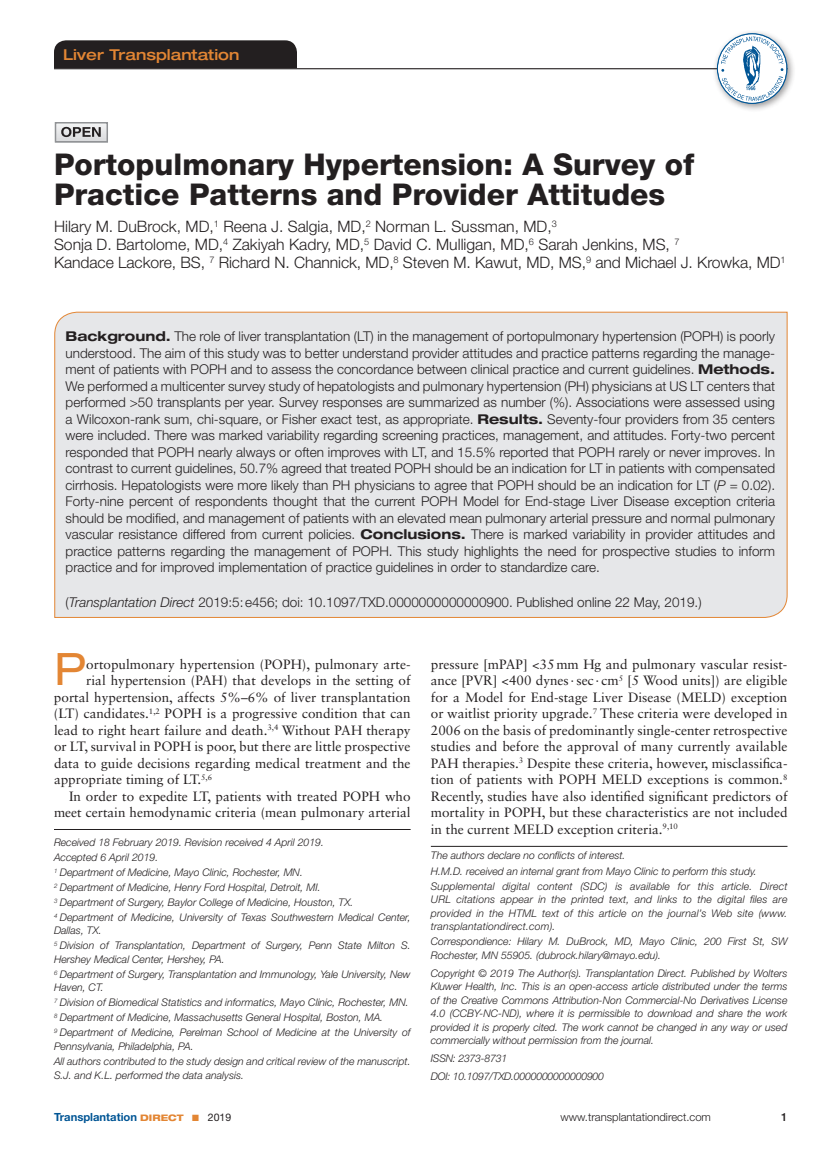
<style>
.page{position:relative;width:837px;height:1161px;background:#fff}
.page>*{position:absolute;margin:0;border:0;box-sizing:border-box;transform-origin:0 0}
.t1{font:expanded 44.7px "Helvetica Neue LT Std";color:#e38634}
.t2{font:800 30px/30px "Helvetica Neue LT Std";color:#231f20}
.t3{font:300 15.75px/18px "Helvetica Neue LT Std";color:#231f20}
.t4{font:500 expanded 15px "Helvetica Neue LT Std";color:#e38634}
.t5{font:300 13.5px/16.5px "Helvetica Neue LT Std";color:#231f20;text-align:justify}
.t6{font:13.5px/16.5px "Sabon LT Std";color:#231f20;text-align:justify}
.t7{font:300 11.25px "Helvetica Neue LT Std";color:#231f20}
.t8{font:700 11.25px "Helvetica Neue LT Std";color:#005595}
.t9{font:500 11.25px "Helvetica Neue LT Std";color:#231f20}
.t10{font:italic 300 10.5px/15px "Helvetica Neue LT Std";color:#231f20}
.t11{font:italic 300 10.5px/18px "Helvetica Neue LT Std";letter-spacing:-.02em;color:#231f20}
.s1{font-weight:700;font-stretch:expanded}
.s2{font-style:italic}
.s3{font-family:"Cambria Math"}
.s4{font-weight:800;font-stretch:expanded;font-size:9px;color:#e38634}
.s5{color:#e38634}
.s6{font-weight:400;font-size:10.5px;color:#231f20}
</style>
<div class="page">
<hr style="left:54px;top:68px;width:734px;height:1px;background:#231f20">
<img style="left:58px;top:125px;width:47px;height:15px">
<div style="left:55px;top:122px;width:53px;height:21px;border:2px solid #909295"></div>
<svg style="left:61px;top:127px;width:40px;height:10px"></svg>
<hr style="left:431px;top:846px;width:357px;height:1px;background:#231f20">
<hr style="left:54px;top:829px;width:357px;height:1px;background:#231f20">
<div style="left:54px;top:40px;width:243px;height:28px;background:#231f20"></div>
<div style="left:54px;top:311px;width:734px;height:307px;background:#e6e7e9"></div>
<div style="left:713px;top:29px;width:83px;height:84px;background:#231f20;opacity:.45"></div>
<svg style="left:717px;top:34px;width:70px;height:69px"></svg>
<svg style="left:721px;top:37px;width:62px;height:64px"></svg>
<div style="left:717px;top:33px;width:70px;height:71px;border:1px solid #005595;border-radius:50%"></div>
<p class="t4" style="left:63px;top:45px;width:178px">Liver Transplantation</p>
<h2 class="t2" style="left:54px;top:150px;width:642px">Portopulmonary Hypertension: A Survey of<br>Practice Patterns and Provider Attitudes</h2>
<p class="t3" style="left:54px;top:217px;width:733px">Hilary M. DuBrock, MD,<sup>1</sup> Reena J. Salgia, MD,<sup>2</sup> Norman L. Sussman, MD,<sup>3<br></sup>Sonja D. Bartolome, MD,<sup>4</sup> Zakiyah Kadry, MD,<sup>5</sup> David C. Mulligan, MD,<sup>6</sup> Sarah Jenkins, MS, <sup>7<br></sup>Kandace Lackore, BS, <sup>7</sup> Richard N. Channick, MD,<sup>8</sup> Steven M. Kawut, MD, MS,<sup>9</sup> and Michael J. Krowka, MD<sup>1</sup></p>
<p class="t5" style="left:66px;top:328px;width:711px"><span class="s1">Background.</span> The role of liver transplantation (LT) in the management of portopulmonary hypertension (POPH) is poorly understood. The aim of this study was to better understand provider attitudes and practice patterns regarding the manage&shy;ment of patients with POPH and to assess the concordance between clinical practice and current guidelines. <span class="s1">Methods.<br></span>We performed a multicenter survey study of hepatologists and pulmonary hypertension (PH) physicians at US LT centers that performed &gt;50 transplants per year. Survey responses are summarized as number (%). Associations were assessed using a Wilcoxon-rank sum, chi-square, or Fisher exact test, as appropriate. <span class="s1">Results.</span> Seventy-four providers from 35 centers were included. There was marked variability regarding screening practices, management, and attitudes. Forty-two percent responded that POPH nearly always or often improves with LT, and 15.5% reported that POPH rarely or never improves. In contrast to current guidelines, 50.7% agreed that treated POPH should be an indication for LT in patients with compensated cirrhosis. Hepatologists were more likely than PH physicians to agree that POPH should be an indication for LT (<span class="s2">P</span> = 0.02).<br>Forty-nine percent of respondents thought that the current POPH Model for End-stage Liver Disease exception criteria should be modified, and management of patients with an elevated mean pulmonary arterial pressure and normal pulmonary vascular resistance differed from current policies. <span class="s1">Conclusions.</span> There is marked variability in provider attitudes and practice patterns regarding the management of POPH. This study highlights the need for prospective studies to inform practice and for improved implementation of practice guidelines in order to standardize care.</p>
<p class="t5" style="left:66px;top:593px;width:638px">(<span class="s2">Transplantation Direct</span> 2019:5:e456; doi: 10.1097/TXD.0000000000000900. Published online 22 May, 2019.)</p>
<h1 class="t1" style="left:54px;top:642px;width:34px">P</h1>
<p class="t6" style="left:86px;top:656px;width:326px">ortopulmonary hypertension (POPH), pulmonary arte-</p>
<p class="t6" style="left:86px;top:672px;width:326px">rial hypertension (PAH) that develops in the setting of</p>
<p class="t6" style="left:54px;top:689px;width:358px">portal hypertension, affects 5%–6% of liver transplantation</p>
<p class="t6" style="left:54px;top:705px;width:358px">(LT) candidates.<sup>1,2</sup> POPH is a progressive condition that can</p>
<p class="t6" style="left:54px;top:722px;width:358px">lead to right heart failure and death.<sup>3,4</sup> Without PAH therapy</p>
<p class="t6" style="left:54px;top:738px;width:358px">or LT, survival in POPH is poor, but there are little prospective</p>
<p class="t6" style="left:54px;top:755px;width:358px">data to guide decisions regarding medical treatment and the</p>
<p class="t6" style="left:54px;top:771px;width:160px">appropriate timing of LT.<sup>5,6</sup></p>
<p class="t6" style="left:69px;top:788px;width:343px">In order to expedite LT, patients with treated POPH who</p>
<p class="t6" style="left:54px;top:804px;width:358px">meet certain hemodynamic criteria (mean pulmonary arterial</p>
<p class="t10" style="left:54px;top:835px;width:358px">Received 18 February 2019. Revision received 4 April 2019.<br>Accepted 6 April 2019.<br><sup>1</sup> Department of Medicine, Mayo Clinic, Rochester, MN.<br><sup>2</sup> Department of Medicine, Henry Ford Hospital, Detroit, MI.<br><sup>3</sup> Department of Surgery, Baylor College of Medicine, Houston, TX.<br><sup>4</sup> Department of Medicine, University of Texas Southwestern Medical Center,</p>
<p class="t10" style="left:54px;top:923px;width:358px">Dallas, TX.<br><sup>5</sup> Division of Transplantation, Department of Surgery, Penn State Milton S.</p>
<p class="t10" style="left:54px;top:952px;width:358px">Hershey Medical Center, Hershey, PA.<br><sup>6</sup> Department of Surgery, Transplantation and Immunology, Yale University, New</p>
<p class="t10" style="left:54px;top:980px;width:358px">Haven, CT.<br><sup>7</sup> Division of Biomedical Statistics and informatics, Mayo Clinic, Rochester, MN.<br><sup>8</sup> Department of Medicine, Massachusetts General Hospital, Boston, MA.<br><sup>9</sup> Department of Medicine, Perelman School of Medicine at the University of</p>
<p class="t10" style="left:54px;top:1039px;width:358px">Pennsylvania, Philadelphia, PA.<br>All authors contributed to the study design and critical review of the manuscript.</p>
<p class="t10" style="left:54px;top:1067px;width:192px">S.J. and K.L. performed the data analysis.</p>
<p class="t6" style="left:431px;top:656px;width:358px">pressure [mPAP] &lt;35mm Hg and pulmonary vascular resist&shy;ance [PVR] &lt;400 dynes<span class="s3">⋅</span> sec <span class="s3">⋅</span> cm<sup>5</sup> [5 Wood units]) are eligible for a Model for End-stage Liver Disease (MELD) exception or waitlist priority upgrade.<sup>7</sup> These criteria were developed in 2006 on the basis of predominantly single-center retrospective studies and before the approval of many currently available PAH therapies.<sup>3</sup> Despite these criteria, however, misclassifica&shy;tion of patients with POPH MELD exceptions is common.<sup>8<br></sup>Recently, studies have also identified significant predictors of mortality in POPH, but these characteristics are not included in the current MELD exception criteria.<sup>9,10</sup></p>
<p class="t10" style="left:431px;top:848px;width:358px">The authors declare no conflicts of interest.<br>H.M.D. received an internal grant from Mayo Clinic to perform this study.<br>Supplemental digital content (SDC) is available for this article. Direct</p>
<p class="t10" style="left:431px;top:892px;width:358px;line-height:13.5px;text-align:justify">URL citations appear in the printed text, and links to the digital files are provided in the HTML text of this article on the journal’s Web site (www. transplantationdirect.com).</p>
<p class="t10" style="left:431px;top:934px;width:358px;line-height:13.5px">Correspondience: Hilary M. DuBrock, MD, Mayo Clinic, 200 First St, SW<br>Rochester, MN 55905. (dubrock.hilary@mayo.edu).</p>
<p class="t10" style="left:431px;top:966px;width:358px;line-height:13.5px;text-align:justify">Copyright © 2019 The Author(s). Transplantation Direct. Published by Wolters Kluwer Health, Inc. This is an open-access article distributed under the terms of the Creative Commons Attribution-Non Commercial-No Derivatives License 4.0 (CCBY-NC-ND), where it is permissible to download and share the work provided it is properly cited. The work cannot be changed in any way or used commercially without permission from the journal.</p>
<p class="t11" style="left:431px;top:1049px;width:175px">ISSN: 2373-8731<br>DOI: 10.1097/TXD.0000000000000900</p>
<p class="t8" style="left:54px;top:1110px;width:179px">Transplantation <span class="s4">DIRECT</span> <span class="s5">■</span> <span class="s6">2019</span></p>
<p class="t7" style="left:561px;top:1110px;width:152px">www.transplantationdirect.com</p>
<p class="t9" style="left:781px;top:1110px;width:8px">1</p>
</div>
